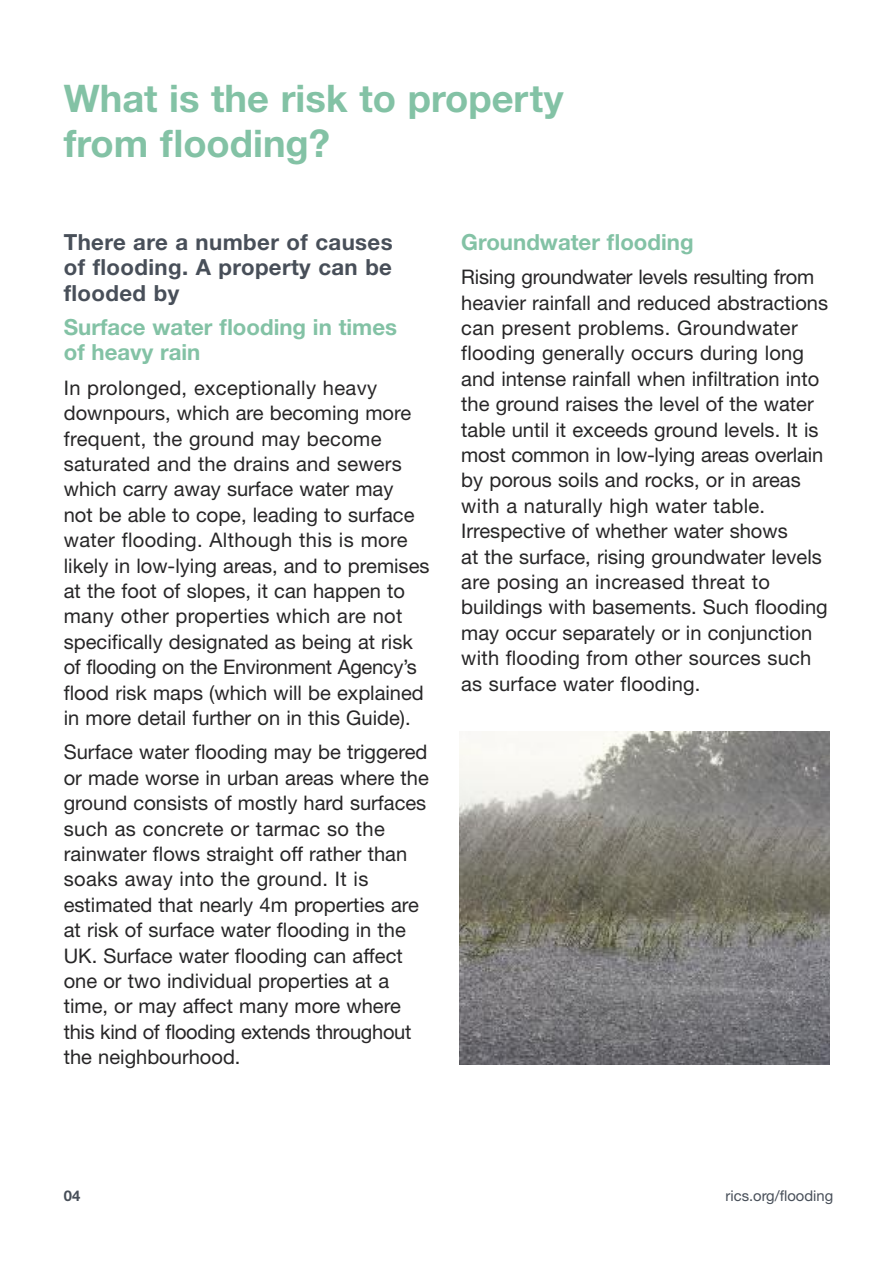
<style>
.page{position:relative;width:893px;height:1263px;background:#fff}
.page>*{position:absolute;margin:0;border:0;box-sizing:border-box;transform-origin:0 0}
.t1{font:700 38.1px/44.4px "Helvetica Neue LT";color:#83c2a5}
.t2{font:700 22.2px/25.3px "Helvetica Neue LT";letter-spacing:.015em;color:#484f59;text-align:justify}
.t3{font:700 22.2px/25.3px "Helvetica Neue LT";color:#83c2a5}
.t4{font:20.1px/25.3px "Helvetica Neue LT";color:#272627}
.t5{font:14.85px "Helvetica Neue LT";color:#484f59}
.t6{font:700 14.85px "Helvetica Neue LT";color:#484f59}
</style>
<div class="page">
<img style="left:459px;top:732px;width:371px;height:333px">
<h1 class="t1" style="left:64px;top:80px;width:501px">What is the risk to property from flooding?</h1>
<p class="t2" style="left:64px;top:231px;width:330px">There are a number of causes of flooding. A property can be flooded by</p>
<p class="t3" style="left:64px;top:316px;width:335px">Surface water flooding in times of heavy rain</p>
<p class="t4" style="left:64px;top:377px;width:367px">In prolonged, exceptionally heavy downpours, which are becoming more frequent, the ground may become saturated and the drains and sewers which carry away surface water may<br>not be able to cope, leading to surface water flooding. Although this is more likely in low-lying areas, and to premises at the foot of slopes, it can happen to many other properties which are not specifically designated as being at risk of flooding on the Environment Agency’s flood risk maps (which will be explained in more detail further on in this Guide).</p>
<p class="t4" style="left:64px;top:741px;width:367px">Surface water flooding may be triggered or made worse in urban areas where the ground consists of mostly hard surfaces such as concrete or tarmac so the rainwater flows straight off rather than soaks away into the ground. It is estimated that nearly 4m properties are at risk of surface water flooding in the UK. Surface water flooding can affect one or two individual properties at a time, or may affect many more where this kind of flooding extends throughout the neighbourhood.</p>
<p class="t3" style="left:461px;top:231px;width:234px">Groundwater flooding</p>
<p class="t4" style="left:461px;top:266px;width:368px">Rising groundwater levels resulting from heavier rainfall and reduced abstractions can present problems. Groundwater flooding generally occurs during long and intense rainfall when infiltration into the ground raises the level of the water table until it exceeds ground levels. It is most common in low-lying areas overlain by porous soils and rocks, or in areas with a naturally high water table.<br>Irrespective of whether water shows<br>at the surface, rising groundwater levels are posing an increased threat to buildings with basements. Such flooding may occur separately or in conjunction with flooding from other sources such as surface water flooding.</p>
<p class="t6" style="left:64px;top:1191px;width:18px">04</p>
<p class="t5" style="left:726px;top:1191px;width:109px">rics.org/flooding</p>
</div>
